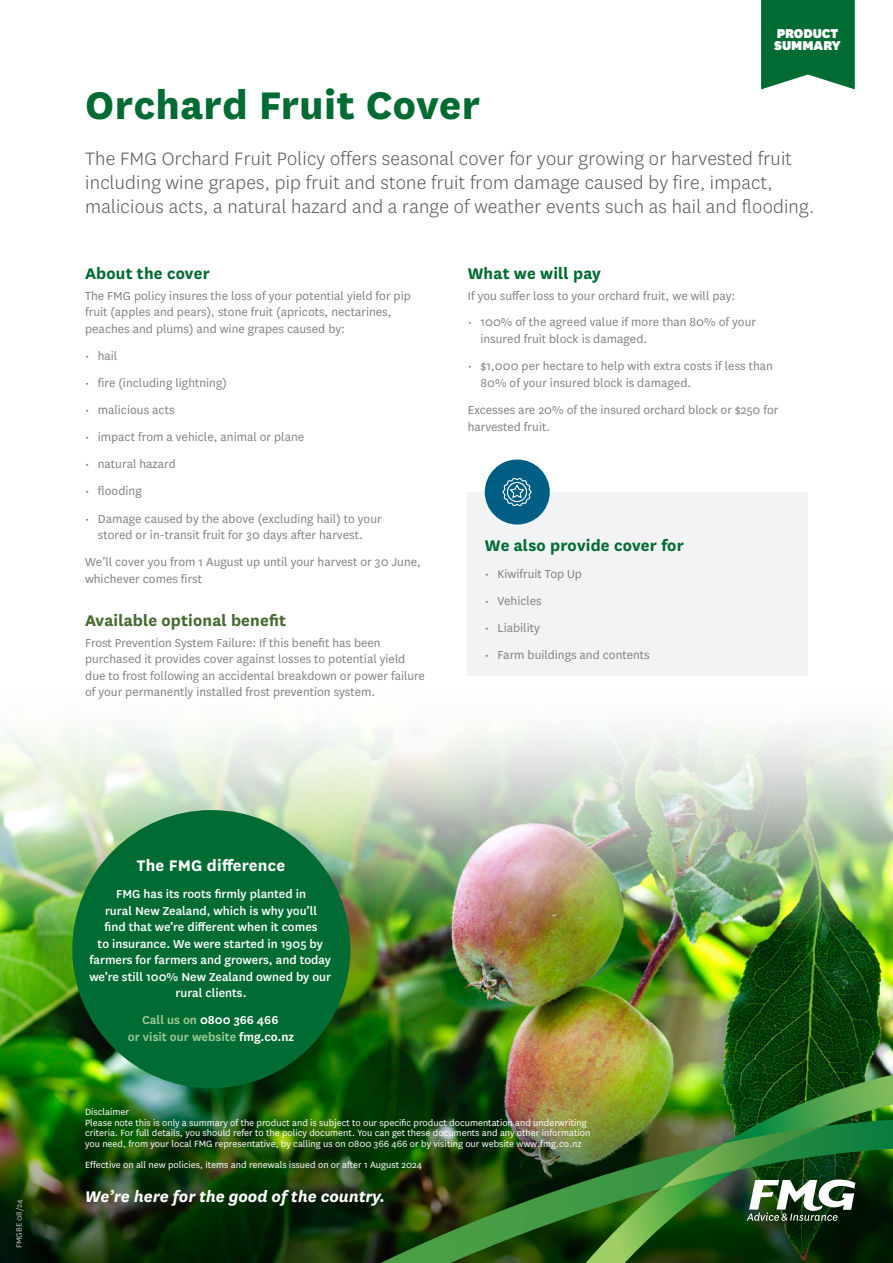
<style>
.page{position:relative;width:893px;height:1263px;background:#fff}
.page>*{position:absolute;margin:0;border:0;box-sizing:border-box;transform-origin:0 0}
.INTO{font:800 45px "National";letter-spacing:.01em;color:#006b32}
.INTO-2{font:300 21px/24.3px "National";letter-spacing:.01em;color:#57585a}
.SUBHEAD{font:700 18px "National";letter-spacing:.01em;color:#006b32}
.Disclaimer{font:italic 700 18px "National";color:#fff}
.BODY_-_Main_Grey{font:700 18px "National";letter-spacing:.01em;color:#476a30}
.SUBHEAD-2{font:700 18px "National";letter-spacing:.01em;color:#fff}
.t1{font:900 15px/12px "National";color:#fff}
.BODY_-_Main_Grey-2{font:13.5px/16.5px "National";color:#808285}
.BODY_-_Main_Grey-3{font:500 13.5px/16.5px "National";color:#fff;text-align:center}
.BODY_-_Main_Grey-4{font:600 13.5px/16.5px "National";color:#9bca95;text-align:center}
.Disclaimer-2{font:10.5px/10.5px "National";color:#fff}
.Disclaimer-3{font:9px "National";color:#bcbdc0}
.s1{color:#fff}
</style>
<div class="page">
<svg style="left:761px;top:0;width:94px;height:89px;background:#147642"></svg>
<img style="left:0;top:730px;width:893px;height:337px">
<img style="left:0;top:1067px;width:893px;height:196px">
<img style="left:381px;top:1120px;width:205px;height:143px">
<img style="left:586px;top:1075px;width:307px;height:188px">
<img style="left:661px;top:1126px;width:194px;height:95px">
<div style="left:72px;top:810px;width:278px;height:278px;background:#006b32;border-radius:50%"></div>
<div style="left:468px;top:493px;width:340px;height:183px;background:#f2f3f4"></div>
<div style="left:485px;top:459px;width:65px;height:65px;background:#005d83;border-radius:50%"></div>
<svg style="left:502px;top:478px;width:30px;height:28px"></svg>
<p class="t1" style="left:774px;top:26px;width:68px">PRODUCT<br>SUMMARY</p>
<p class="INTO" style="left:85px;top:73px;width:396px">Orchard Fruit Cover</p>
<p class="INTO-2" style="left:85px;top:146px;width:730px">The FMG Orchard Fruit Policy offers seasonal cover for your growing or harvested fruit including wine grapes, pip fruit and stone fruit from damage caused by fire, impact, malicious acts, a natural hazard and a range of weather events such as hail and flooding.</p>
<p class="SUBHEAD" style="left:85px;top:261px;width:126px">About the cover</p>
<p class="BODY_-_Main_Grey-2" style="left:85px;top:287px;width:327px">The FMG policy insures the loss of your potential yield for pip fruit (apples and pears), stone fruit (apricots, nectarines, peaches and plums) and wine grapes caused by:</p>
<p class="BODY_-_Main_Grey-2" style="left:85px;top:347px;width:34px">• hail</p>
<p class="BODY_-_Main_Grey-2" style="left:85px;top:374px;width:143px">• fire (including lightning)</p>
<p class="BODY_-_Main_Grey-2" style="left:85px;top:401px;width:91px">• malicious acts</p>
<p class="BODY_-_Main_Grey-2" style="left:85px;top:428px;width:221px">• impact from a vehicle, animal or plane</p>
<p class="BODY_-_Main_Grey-2" style="left:85px;top:455px;width:92px">• natural hazard</p>
<p class="BODY_-_Main_Grey-2" style="left:85px;top:482px;width:58px">• flooding</p>
<p class="BODY_-_Main_Grey-2" style="left:85px;top:510px;width:298px;text-align:center">• Damage caused by the above (excluding hail) to your stored or in-transit fruit for 30 days after harvest.</p>
<p class="BODY_-_Main_Grey-2" style="left:85px;top:553px;width:337px">We’ll cover you from 1 August up until your harvest or 30 June, whichever comes first</p>
<p class="BODY_-_Main_Grey" style="left:85px;top:608px;width:203px">Available optional benefit</p>
<p class="BODY_-_Main_Grey-2" style="left:85px;top:634px;width:341px">Frost Prevention System Failure: If this benefit has been purchased it provides cover against losses to potential yield due to frost following an accidental breakdown or power failure of your permanently installed frost prevention system.</p>
<p class="SUBHEAD" style="left:468px;top:261px;width:135px">What we will pay</p>
<p class="BODY_-_Main_Grey-2" style="left:468px;top:287px;width:269px">If you suffer loss to your orchard fruit, we will pay:</p>
<p class="BODY_-_Main_Grey-2" style="left:480px;top:313px;width:277px;text-indent:-13px">• 100% of the agreed value if more than 80% of your insured fruit block is damaged.</p>
<p class="BODY_-_Main_Grey-2" style="left:480px;top:358px;width:294px;text-indent:-13px">• $1,000 per hectare to help with extra costs if less than<br>80% of your insured block is damaged.</p>
<p class="BODY_-_Main_Grey-2" style="left:468px;top:401px;width:312px">Excesses are 20% of the insured orchard block or $250 for harvested fruit.</p>
<p class="SUBHEAD" style="left:485px;top:532px;width:200px">We also provide cover for</p>
<p class="BODY_-_Main_Grey-2" style="left:485px;top:565px;width:99px">• Kiwifruit Top Up</p>
<p class="BODY_-_Main_Grey-2" style="left:485px;top:592px;width:59px">• Vehicles</p>
<p class="BODY_-_Main_Grey-2" style="left:485px;top:619px;width:57px">• Liability</p>
<p class="BODY_-_Main_Grey-2" style="left:485px;top:646px;width:167px">• Farm buildings and contents</p>
<p class="Disclaimer-3" style="left:13px;top:1248px;width:50px;rotate:-90deg">FMGBE 08/24</p>
<p class="SUBHEAD-2" style="left:137px;top:853px;width:150px">The FMG difference</p>
<p class="BODY_-_Main_Grey-3" style="left:89px;top:885px;width:243px">FMG has its roots firmly planted in<br>rural New Zealand, which is why you’ll<br>find that we’re different when it comes<br>to insurance. We were started in 1905 by farmers for farmers and growers, and today we’re still 100% New Zealand owned by our rural clients.</p>
<p class="BODY_-_Main_Grey-4" style="left:128px;top:1011px;width:168px">Call us on <span class="s1">0800 366 466<br></span>or visit our website <span class="s1">fmg.co.nz</span></p>
<p class="Disclaimer-2" style="left:85px;top:1106px;width:46px">Disclaimer</p>
<p class="Disclaimer-2" style="left:85px;top:1117px;width:507px">Please note this is only a summary of the product and is subject to our specific product documentation and underwriting criteria. For full details, you should refer to the policy document. You can get these documents and any other information you need, from your local FMG representative, by calling us on 0800 366 466 or by visiting our website www.fmg.co.nz</p>
<p class="Disclaimer-2" style="left:85px;top:1159px;width:338px">Effective on all new policies, items and renewals issued on or after 1 August 2024</p>
<p class="Disclaimer" style="left:85px;top:1184px;width:302px">We’re here for the good of the country.</p>
</div>
